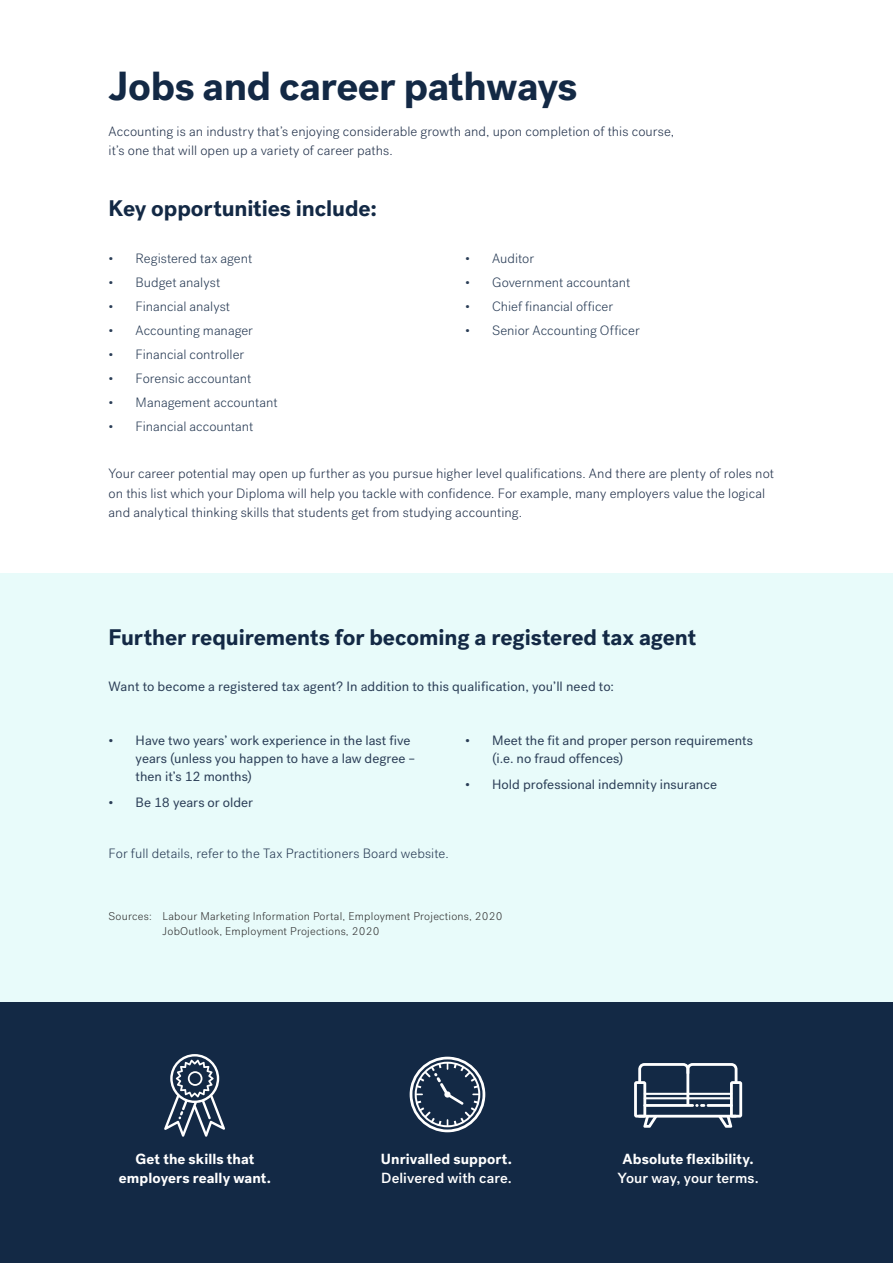
<style>
.page{position:relative;width:893px;height:1263px;background:#fff}
.page>*{position:absolute;margin:0;border:0;box-sizing:border-box;transform-origin:0 0}
.t1{font:700 40.5px "Post Grotesk";letter-spacing:-.01em;color:#132945}
.Sub_heading_1{font:700 22.5px "Post Grotesk";letter-spacing:-.005em;color:#132945}
.Headings{font:700 14.7px/18.8px "Post Grotesk";letter-spacing:.005em;color:#fff;text-align:center}
.Headings-2{font:500 14.7px "Post Grotesk";letter-spacing:.005em;color:#fff}
.Body{font:300 13.5px/19.5px "Post Grotesk";letter-spacing:.005em;color:#27364f}
.Sub_Heading{font:13.5px/18px "Post Grotesk";letter-spacing:.005em;color:#2b3e57}
.Body-2{font:300 13.5px "Post Grotesk";color:#2b3e57}
.t2{font:300 11.25px "Post Grotesk";letter-spacing:.02em;color:#333}
</style>
<div class="page">
<div style="left:0;top:574px;width:892px;height:446px;background:#e8fbfa"></div>
<div style="left:0;top:1003px;width:892px;height:260px;background:#132945"></div>
<svg style="left:164px;top:1054px;width:61px;height:83px"></svg>
<svg style="left:409px;top:1057px;width:76px;height:75px"></svg>
<svg style="left:634px;top:1063px;width:108px;height:65px"></svg>
<hr style="left:643px;top:1097px;width:89px;height:2px;background:#fff">
<p class="t1" style="left:109px;top:60px;width:470px">Jobs and career pathways</p>
<p class="Body" style="left:109px;top:122px;width:567px">Accounting is an industry that’s enjoying considerable growth and, upon completion of this course, it’s one that will open up a variety of career paths.</p>
<p class="Sub_heading_1" style="left:109px;top:194px;width:270px">Key opportunities include:</p>
<p class="Body-2" style="left:109px;top:250px;width:145px">• Registered tax agent</p>
<p class="Body-2" style="left:109px;top:274px;width:113px">• Budget analyst</p>
<p class="Body-2" style="left:109px;top:298px;width:123px">• Financial analyst</p>
<p class="Body-2" style="left:109px;top:322px;width:146px">• Accounting manager</p>
<p class="Body-2" style="left:109px;top:346px;width:137px">• Financial controller</p>
<p class="Body-2" style="left:109px;top:370px;width:144px">• Forensic accountant</p>
<p class="Body-2" style="left:109px;top:394px;width:170px">• Management accountant</p>
<p class="Body-2" style="left:109px;top:418px;width:146px">• Financial accountant</p>
<p class="Body-2" style="left:465px;top:250px;width:70px">• Auditor</p>
<p class="Body-2" style="left:465px;top:274px;width:166px">• Government accountant</p>
<p class="Body-2" style="left:465px;top:298px;width:149px">• Chief financial officer</p>
<p class="Body-2" style="left:465px;top:322px;width:176px">• Senior Accounting Officer</p>
<p class="Body" style="left:109px;top:464px;width:667px">Your career potential may open up further as you pursue higher level qualifications. And there are plenty of roles not on this list which your Diploma will help you tackle with confidence. For example, many employers value the logical and analytical thinking skills that students get from studying accounting.</p>
<p class="Sub_heading_1" style="left:109px;top:622px;width:589px">Further requirements for becoming a registered tax agent</p>
<p class="Sub_Heading" style="left:109px;top:677px;width:507px">Want to become a registered tax agent? In addition to this qualification, you’ll need to:</p>
<p class="Sub_Heading" style="left:136px;top:732px;width:281px;text-indent:-27px">• Have two years’ work experience in the last five years (unless you happen to have a law degree – then it’s 12 months)</p>
<p class="Sub_Heading" style="left:109px;top:793px;width:146px">• Be 18 years or older</p>
<p class="Body-2" style="left:109px;top:846px;width:341px">For full details, refer to the Tax Practitioners Board website.</p>
<p class="Sub_Heading" style="left:492px;top:732px;width:262px;text-indent:-27px">• Meet the fit and proper person requirements (i.e. no fraud offences)</p>
<p class="Sub_Heading" style="left:465px;top:775px;width:253px">• Hold professional indemnity insurance</p>
<p class="t2" style="left:109px;top:910px;width:395px">Sources: Labour Marketing Information Portal, Employment Projections, 2020</p>
<p class="t2" style="left:163px;top:925px;width:218px">JobOutlook, Employment Projections, 2020</p>
<p class="Headings" style="left:119px;top:1150px;width:154px">Get the skills that employers really want.</p>
<p class="Headings" style="left:381px;top:1150px;width:132px">Unrivalled support.</p>
<p class="Headings-2" style="left:381px;top:1169px;width:132px">Delivered with care.</p>
<p class="Headings" style="left:622px;top:1150px;width:132px">Absolute flexibility.</p>
<p class="Headings-2" style="left:617px;top:1169px;width:143px">Your way, your terms.</p>
</div>
